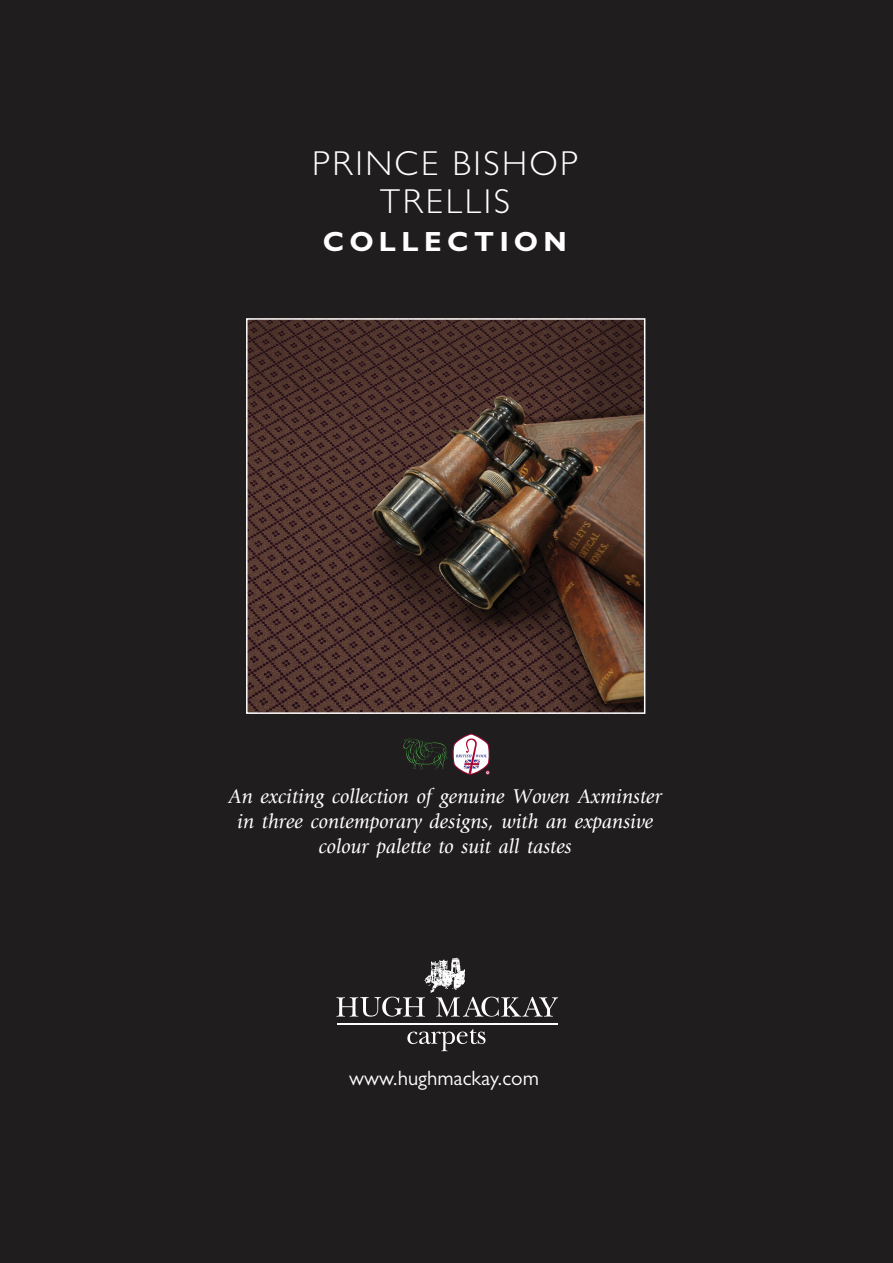
<style>
.page{position:relative;width:893px;height:1263px;background:#201d1e}
.page>*{position:absolute;margin:0;border:0;box-sizing:border-box;transform-origin:0 0}
.t1{font:300 34.8px "Gill Sans MT Pro";letter-spacing:.075em;color:#fff}
.t2{font:700 27.75px "Gill Sans MT Pro";letter-spacing:.2em;color:#fff}
.t3{font:italic 20.85px "Armenian Decorative";color:#fff}
.t4{font:20.85px "Gill Sans MT Pro";color:#fff}
</style>
<div class="page">
<svg style="left:407px;top:1029px;width:78px;height:22px"></svg>
<hr style="left:337px;top:1023px;width:221px;height:2px;background:#fff">
<svg style="left:336px;top:958px;width:222px;height:58px"></svg>
<img style="left:248px;top:320px;width:395px;height:392px">
<div style="left:246px;top:318px;width:399px;height:396px;border:1px solid #fff"></div>
<svg style="left:403px;top:733px;width:87px;height:42px"></svg>
<p class="t1" style="left:312px;top:142px;width:267px">PRINCE BISHOP</p>
<p class="t1" style="left:380px;top:180px;width:131px">TRELLIS</p>
<p class="t2" style="left:323px;top:224px;width:245px">COLLECTION</p>
<p class="t3" style="left:229px;top:783px;width:435px">An exciting collection of genuine Woven Axminster</p>
<p class="t3" style="left:237px;top:808px;width:418px">in three contemporary designs, with an expansive</p>
<p class="t3" style="left:319px;top:833px;width:254px">colour palette to suit all tastes</p>
<p class="t4" style="left:349px;top:1065px;width:191px">www.hughmackay.com</p>
</div>
